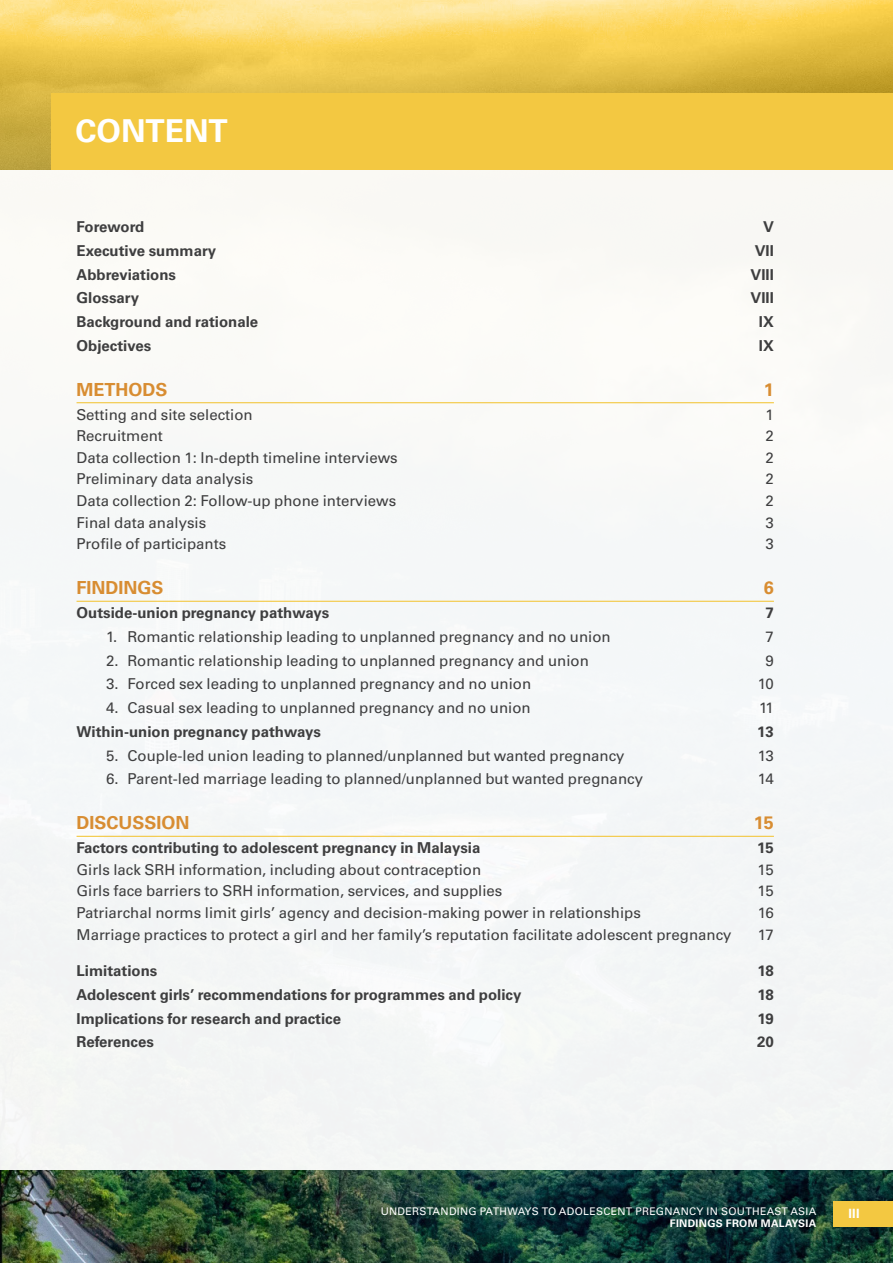
<style>
.page{position:relative;width:893px;height:1263px;background:#fff}
.page>*{position:absolute;margin:0;border:0;box-sizing:border-box;transform-origin:0 0}
.Body_Copy{font:700 31.5px "Univers LT Std";color:#fff}
.Body_Copy-2{font:700 18px "Univers LT Pro 65";color:#d88d32}
.Body_Copy-3{font:15px "Univers LT Pro 55 Roman";color:#3e3e3f}
.Body_Copy-4{font:700 15px "Univers LT Pro 65";color:#3e3e3f}
.Body_Copy-5{font:700 15px "Univers LT Pro 65";letter-spacing:-.02em;color:#3e3e3f}
.Body_Copy-6{font:700 12.75px "Univers LT Pro 65";color:#fff}
.Body_Copy-7{font:10.5px "Univers LT Pro 55 Roman";letter-spacing:.03em;color:#fff}
.Body_Copy-8{font:700 10.5px "Univers LT Pro 65";letter-spacing:.03em;color:#fff}
</style>
<div class="page">
<img style="left:0;top:1169px;width:893px;height:94px">
<svg style="left:0;top:0;width:893px;height:170px;background:#edca5a"></svg>
<div style="left:0;top:170px;width:893px;height:999px;background:#f5f7f7"></div>
<hr style="left:77px;top:402px;width:697px;height:1px;background:#f3c841">
<hr style="left:77px;top:601px;width:697px;height:1px;background:#f3c841">
<hr style="left:77px;top:836px;width:697px;height:1px;background:#f3c841">
<div style="left:51px;top:94px;width:842px;height:76px;background:#f3c841"></div>
<div style="left:833px;top:1201px;width:60px;height:26px;background:#f3c841"></div>
<p class="Body_Copy" style="left:75px;top:113px;width:154px">CONTENT</p>
<p class="Body_Copy-5" style="left:77px;top:218px;width:69px">Foreword</p>
<p class="Body_Copy-4" style="left:763px;top:218px;width:12px">V</p>
<p class="Body_Copy-4" style="left:77px;top:241px;width:141px">Executive summary</p>
<p class="Body_Copy-4" style="left:755px;top:241px;width:21px">VII</p>
<p class="Body_Copy-4" style="left:77px;top:265px;width:101px">Abbreviations</p>
<p class="Body_Copy-4" style="left:751px;top:265px;width:25px">VIII</p>
<p class="Body_Copy-4" style="left:77px;top:289px;width:64px">Glossary</p>
<p class="Body_Copy-4" style="left:751px;top:289px;width:25px">VIII</p>
<p class="Body_Copy-4" style="left:77px;top:313px;width:183px">Background and rationale</p>
<p class="Body_Copy-4" style="left:759px;top:313px;width:16px">IX</p>
<p class="Body_Copy-4" style="left:77px;top:337px;width:76px">Objectives</p>
<p class="Body_Copy-4" style="left:759px;top:337px;width:16px">IX</p>
<p class="Body_Copy-2" style="left:77px;top:379px;width:92px">METHODS</p>
<p class="Body_Copy-2" style="left:764px;top:379px;width:12px">1</p>
<p class="Body_Copy-3" style="left:77px;top:405px;width:178px">Setting and site selection</p>
<p class="Body_Copy-3" style="left:766px;top:405px;width:10px">1</p>
<p class="Body_Copy-3" style="left:77px;top:427px;width:88px">Recruitment</p>
<p class="Body_Copy-3" style="left:766px;top:427px;width:10px">2</p>
<p class="Body_Copy-3" style="left:77px;top:448px;width:323px">Data collection 1: In-depth timeline interviews</p>
<p class="Body_Copy-3" style="left:766px;top:448px;width:10px">2</p>
<p class="Body_Copy-3" style="left:77px;top:470px;width:178px">Preliminary data analysis</p>
<p class="Body_Copy-3" style="left:766px;top:470px;width:10px">2</p>
<p class="Body_Copy-3" style="left:77px;top:492px;width:321px">Data collection 2: Follow-up phone interviews</p>
<p class="Body_Copy-3" style="left:766px;top:492px;width:10px">2</p>
<p class="Body_Copy-3" style="left:77px;top:513px;width:131px">Final data analysis</p>
<p class="Body_Copy-3" style="left:766px;top:513px;width:10px">3</p>
<p class="Body_Copy-3" style="left:77px;top:535px;width:151px">Profile of participants</p>
<p class="Body_Copy-3" style="left:766px;top:535px;width:10px">3</p>
<p class="Body_Copy-2" style="left:77px;top:577px;width:89px">FINDINGS</p>
<p class="Body_Copy-2" style="left:764px;top:577px;width:12px">6</p>
<p class="Body_Copy-4" style="left:77px;top:604px;width:254px">Outside-union pregnancy pathways</p>
<p class="Body_Copy-4" style="left:766px;top:604px;width:10px">7</p>
<p class="Body_Copy-3" style="left:106px;top:627px;width:506px">1. Romantic relationship leading to unplanned pregnancy and no union</p>
<p class="Body_Copy-3" style="left:766px;top:627px;width:10px">7</p>
<p class="Body_Copy-3" style="left:106px;top:651px;width:484px">2. Romantic relationship leading to unplanned pregnancy and union</p>
<p class="Body_Copy-3" style="left:766px;top:651px;width:10px">9</p>
<p class="Body_Copy-3" style="left:106px;top:675px;width:426px">3. Forced sex leading to unplanned pregnancy and no union</p>
<p class="Body_Copy-3" style="left:758px;top:675px;width:17px">10</p>
<p class="Body_Copy-3" style="left:106px;top:699px;width:426px">4. Casual sex leading to unplanned pregnancy and no union</p>
<p class="Body_Copy-3" style="left:759px;top:699px;width:16px">11</p>
<p class="Body_Copy-4" style="left:77px;top:723px;width:246px">Within-union pregnancy pathways</p>
<p class="Body_Copy-4" style="left:757px;top:723px;width:18px">13</p>
<p class="Body_Copy-3" style="left:106px;top:746px;width:520px">5. Couple-led union leading to planned/unplanned but wanted pregnancy</p>
<p class="Body_Copy-3" style="left:758px;top:746px;width:17px">13</p>
<p class="Body_Copy-3" style="left:106px;top:770px;width:538px">6. Parent-led marriage leading to planned/unplanned but wanted pregnancy</p>
<p class="Body_Copy-3" style="left:758px;top:770px;width:18px">14</p>
<p class="Body_Copy-2" style="left:77px;top:812px;width:115px">DISCUSSION</p>
<p class="Body_Copy-2" style="left:754px;top:812px;width:22px">15</p>
<p class="Body_Copy-4" style="left:77px;top:839px;width:405px">Factors contributing to adolescent pregnancy in Malaysia</p>
<p class="Body_Copy-4" style="left:757px;top:839px;width:18px">15</p>
<p class="Body_Copy-3" style="left:77px;top:860px;width:406px">Girls lack SRH information, including about contraception</p>
<p class="Body_Copy-3" style="left:757px;top:860px;width:18px">15</p>
<p class="Body_Copy-3" style="left:77px;top:882px;width:427px">Girls face barriers to SRH information, services, and supplies</p>
<p class="Body_Copy-3" style="left:757px;top:882px;width:18px">15</p>
<p class="Body_Copy-3" style="left:77px;top:904px;width:566px">Patriarchal norms limit girls’ agency and decision-making power in relationships</p>
<p class="Body_Copy-3" style="left:758px;top:904px;width:17px">16</p>
<p class="Body_Copy-3" style="left:77px;top:925px;width:656px">Marriage practices to protect a girl and her family’s reputation facilitate adolescent pregnancy</p>
<p class="Body_Copy-3" style="left:758px;top:925px;width:17px">17</p>
<p class="Body_Copy-4" style="left:77px;top:962px;width:82px">Limitations</p>
<p class="Body_Copy-4" style="left:757px;top:962px;width:18px">18</p>
<p class="Body_Copy-4" style="left:77px;top:986px;width:446px">Adolescent girls’ recommendations for programmes and policy</p>
<p class="Body_Copy-4" style="left:757px;top:986px;width:18px">18</p>
<p class="Body_Copy-4" style="left:77px;top:1009px;width:266px">Implications for research and practice</p>
<p class="Body_Copy-4" style="left:757px;top:1009px;width:18px">19</p>
<p class="Body_Copy-4" style="left:77px;top:1033px;width:79px">References</p>
<p class="Body_Copy-4" style="left:757px;top:1033px;width:18px">20</p>
<p class="Body_Copy-7" style="left:381px;top:1205px;width:437px">UNDERSTANDING PATHWAYS TO ADOLESCENT PREGNANCY IN SOUTHEAST ASIA</p>
<p class="Body_Copy-8" style="left:670px;top:1217px;width:148px">FINDINGS FROM MALAYSIA</p>
<p class="Body_Copy-6" style="left:848px;top:1206px;width:13px">III</p>
</div>
